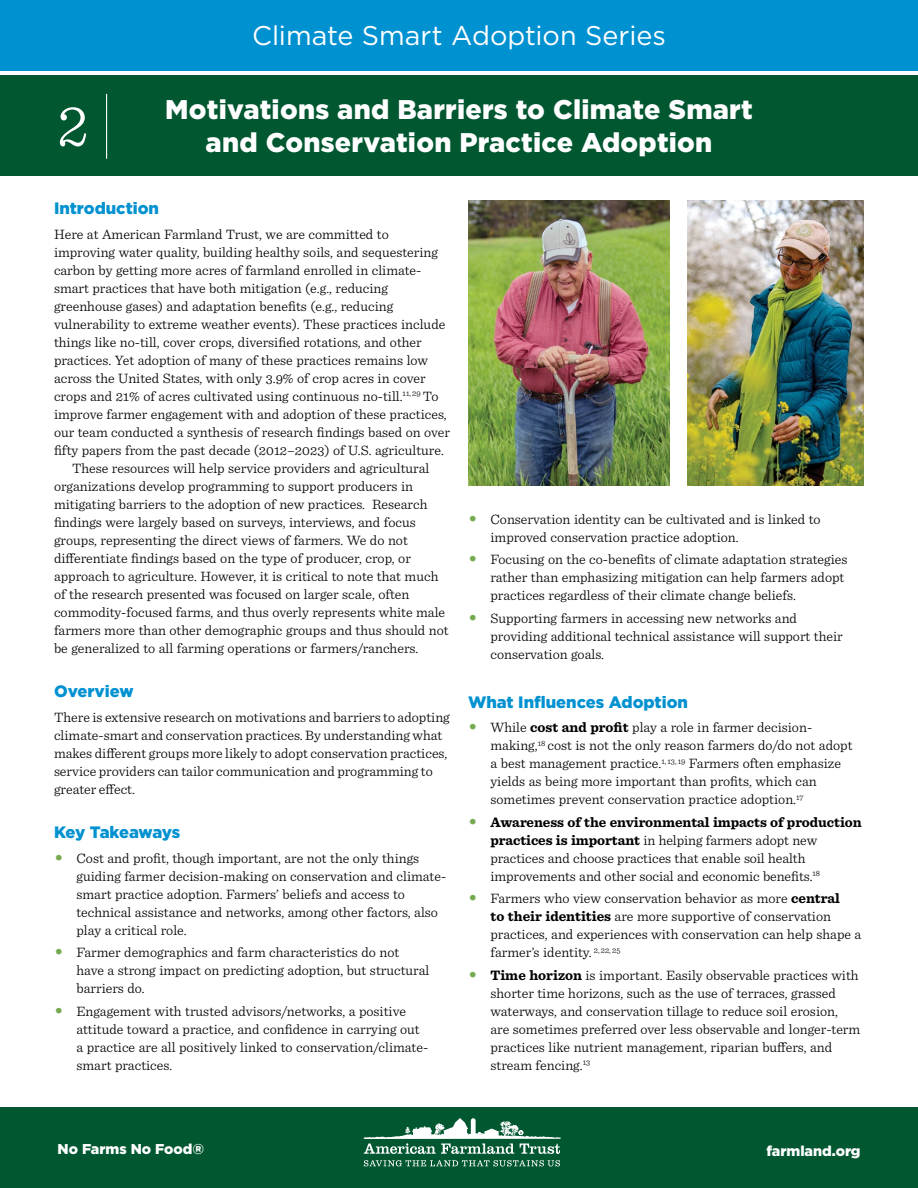
<style>
.page{position:relative;width:918px;height:1188px;background:#fff}
.page>*{position:absolute;margin:0;border:0;box-sizing:border-box;transform-origin:0 0}
.t1{font:300 60px "Sentinel";color:#fff}
.t2{font:900 27px/33px "Gotham";letter-spacing:.01em;color:#fff;text-align:center}
.t3{font:27px "Gotham";color:#fff}
.t4{font:900 16.5px "Gotham";color:#0091d1}
.t5{font:900 16.5px "Gotham";letter-spacing:-.025em;color:#0091d1}
.t6{font:300 14.25px/18px "Sentinel";color:#000}
.t7{font:900 14.25px "Gotham";color:#fff}
.s1{color:#76aa51}
.s2{font-weight:700}
</style>
<div class="page">
<div style="left:0;top:1107px;width:918px;height:81px;background:#005730"></div>
<div style="left:0;top:75px;width:918px;height:101px;background:#005730"></div>
<div style="left:0;top:0;width:918px;height:70px;background:#0091d1"></div>
<hr style="left:106px;top:94px;width:1px;height:65px;background:#fff">
<svg style="left:364px;top:1160px;width:196px;height:6px"></svg>
<svg style="left:364px;top:1118px;width:197px;height:36px"></svg>
<img style="left:468px;top:201px;width:202px;height:285px">
<img style="left:688px;top:201px;width:176px;height:285px">
<h1 class="t1" style="left:57px;top:83px;width:33px">2</h1>
<h2 class="t3" style="left:252px;top:18px;width:415px">Climate Smart Adoption Series</h2>
<h2 class="t2" style="left:165px;top:92px;width:589px">Motivations and Barriers to Climate Smart and Conservation Practice Adoption</h2>
<p class="t4" style="left:54px;top:197px;width:107px">Introduction</p>
<p class="t6" style="left:54px;top:224px;width:336px">Here at American Farmland Trust, we are committed to</p>
<p class="t6" style="left:54px;top:242px;width:386px">improving water quality, building healthy soils, and sequestering</p>
<p class="t6" style="left:54px;top:260px;width:369px">carbon by getting more acres of farmland enrolled in climate-</p>
<p class="t6" style="left:54px;top:278px;width:336px">smart practices that have both mitigation (e.g., reducing</p>
<p class="t6" style="left:54px;top:296px;width:341px">greenhouse gases) and adaptation benefits (e.g., reducing</p>
<p class="t6" style="left:54px;top:314px;width:393px">vulnerability to extreme weather events). These practices include</p>
<p class="t6" style="left:54px;top:332px;width:369px">things like no-till, cover crops, diversified rotations, and other</p>
<p class="t6" style="left:54px;top:350px;width:376px">practices. Yet adoption of many of these practices remains low</p>
<p class="t6" style="left:54px;top:368px;width:373px">across the United States, with only 3.9% of crop acres in cover</p>
<p class="t6" style="left:54px;top:386px;width:386px">crops and 21% of acres cultivated using continuous no-till.<sup>11,</sup> <sup>29</sup> To</p>
<p class="t6" style="left:54px;top:404px;width:394px">improve farmer engagement with and adoption of these practices,</p>
<p class="t6" style="left:54px;top:422px;width:398px">our team conducted a synthesis of research findings based on over</p>
<p class="t6" style="left:54px;top:440px;width:391px">fifty papers from the past decade (2012–2023) of U.S. agriculture.</p>
<p class="t6" style="left:72px;top:458px;width:359px">These resources will help service providers and agricultural</p>
<p class="t6" style="left:54px;top:476px;width:361px">organizations develop programming to support producers in</p>
<p class="t6" style="left:54px;top:494px;width:375px">mitigating barriers to the adoption of new practices. Research</p>
<p class="t6" style="left:54px;top:512px;width:363px">findings were largely based on surveys, interviews, and focus</p>
<p class="t6" style="left:54px;top:530px;width:355px">groups, representing the direct views of farmers. We do not</p>
<p class="t6" style="left:54px;top:548px;width:358px">differentiate findings based on the type of producer, crop, or</p>
<p class="t6" style="left:54px;top:566px;width:386px">approach to agriculture. However, it is critical to note that much</p>
<p class="t6" style="left:54px;top:584px;width:357px">of the research presented was focused on larger scale, often</p>
<p class="t6" style="left:54px;top:602px;width:393px">commodity-focused farms, and thus overly represents white male</p>
<p class="t6" style="left:54px;top:620px;width:396px">farmers more than other demographic groups and thus should not</p>
<p class="t6" style="left:54px;top:638px;width:366px">be generalized to all farming operations or farmers/ranchers.</p>
<p class="t4" style="left:54px;top:680px;width:81px">Overview</p>
<p class="t6" style="left:54px;top:707px;width:397px">There is extensive research on motivations and barriers to adopting climate-smart and conservation practices. By understanding what makes different groups more likely to adopt conservation practices, service providers can tailor communication and programming to greater effect.</p>
<p class="t5" style="left:54px;top:821px;width:128px">Key Takeaways</p>
<p class="t6" style="left:77px;top:848px;width:371px;text-indent:-23px"><span class="s1">•</span> Cost and profit, though important, are not the only things guiding farmer decision-making on conservation and climate&shy;smart practice adoption. Farmers’ beliefs and access to technical assistance and networks, among other factors, also play a critical role.</p>
<p class="t6" style="left:77px;top:943px;width:354px;text-indent:-23px"><span class="s1">•</span> Farmer demographics and farm characteristics do not have a strong impact on predicting adoption, but structural barriers do.</p>
<p class="t6" style="left:77px;top:1001px;width:353px;text-indent:-23px"><span class="s1">•</span> Engagement with trusted advisors/networks, a positive attitude toward a practice, and confidence in carrying out a practice are all positively linked to conservation/climate&shy;smart practices.</p>
<p class="t6" style="left:491px;top:509px;width:332px;text-indent:-23px"><span class="s1">•</span> Conservation identity can be cultivated and is linked to improved conservation practice adoption.</p>
<p class="t6" style="left:491px;top:550px;width:359px;text-indent:-23px"><span class="s1">•</span> Focusing on the co-benefits of climate adaptation strategies rather than emphasizing mitigation can help farmers adopt practices regardless of their climate change beliefs.</p>
<p class="t6" style="left:491px;top:608px;width:354px;text-indent:-23px"><span class="s1">•</span> Supporting farmers in accessing new networks and providing additional technical assistance will support their conservation goals.</p>
<p class="t4" style="left:468px;top:690px;width:222px">What Influences Adoption</p>
<p class="t6" style="left:490px;top:718px;width:364px;text-indent:-22px"><span class="s1">•</span> While <span class="s2">cost and profit</span> play a role in farmer decision&shy;making,<sup>18</sup> cost is not the only reason farmers do/do not adopt a best management practice.<sup>1,</sup> <sup>13,</sup> <sup>19</sup> Farmers often emphasize yields as being more important than profits, which can sometimes prevent conservation practice adoption.<sup>17</sup></p>
<p class="t6" style="left:491px;top:812px;width:373px;text-indent:-23px"><span class="s1">•</span> <span class="s2">Awareness of the environmental impacts of production practices is important</span> in helping farmers adopt new practices and choose practices that enable soil health improvements and other social and economic benefits.<sup>18</sup></p>
<p class="t6" style="left:491px;top:889px;width:372px;text-indent:-23px"><span class="s1">•</span> Farmers who view conservation behavior as more <span class="s2">central<br>to their identities</span> are more supportive of conservation practices, and experiences with conservation can help shape a farmer’s identity. <sup>2,</sup> <sup>22,</sup> <sup>25</sup></p>
<p class="t6" style="left:491px;top:965px;width:371px;text-indent:-23px"><span class="s1">•</span> <span class="s2">Time horizon</span> is important. Easily observable practices with shorter time horizons, such as the use of terraces, grassed waterways, and conservation tillage to reduce soil erosion, are sometimes preferred over less observable and longer-term practices like nutrient management, riparian buffers, and stream fencing.<sup>13</sup></p>
<p class="t7" style="left:58px;top:1140px;width:148px">No Farms No Food®</p>
<p class="t7" style="left:766px;top:1141px;width:96px">farmland.org</p>
</div>
